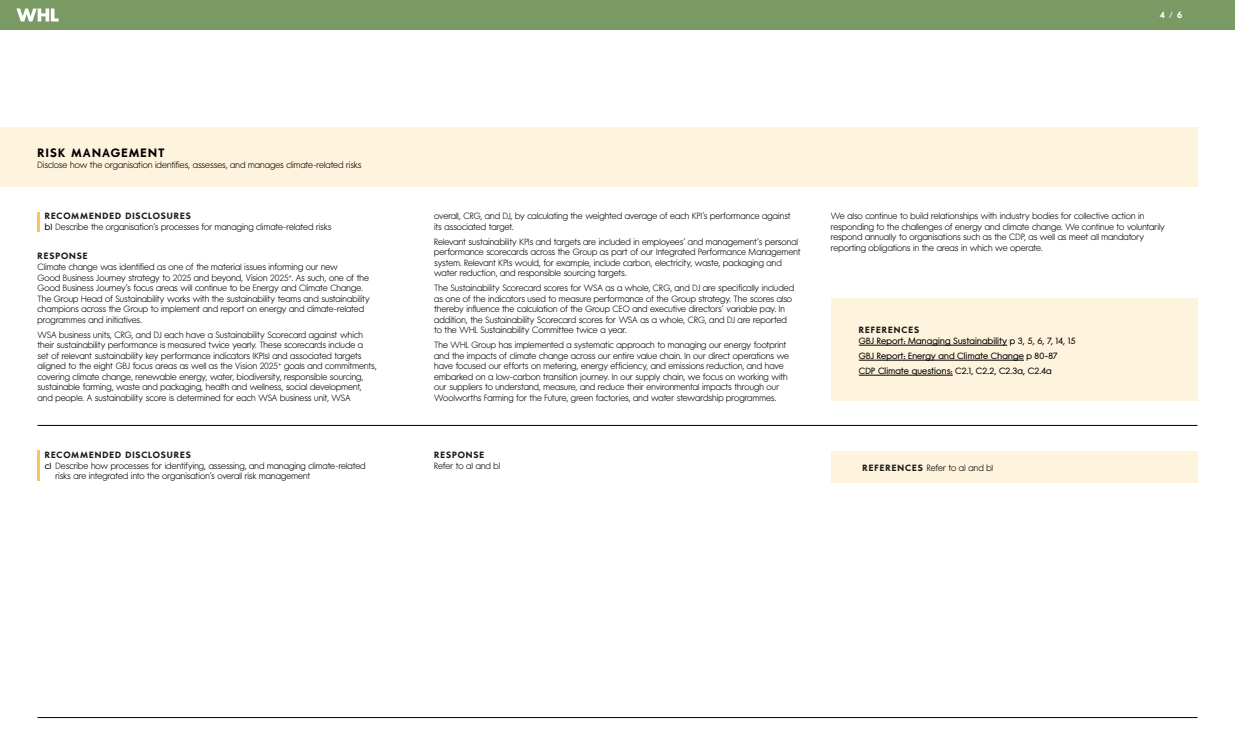
<style>
.page{position:relative;width:1235px;height:755px;background:#fff}
.page>*{position:absolute;margin:0;border:0;box-sizing:border-box;transform-origin:0 0}
.t1{font:600 12px "W Futura";letter-spacing:.09em;color:#000}
.t2{font:300 9px/10.5px "W Futura";letter-spacing:.01em;color:#000}
.t3{font:500 9px/15px "W Futura";letter-spacing:.02em;color:#000}
.t4{font:600 9px "W Futura";letter-spacing:.1em;color:#1a1a1a}
.t5{font:300 9px "W Futura";letter-spacing:-.02em;color:#000}
.t6{font:600 9px "W Futura";color:#fff}
.s1{font-weight:600;color:#1a1a1a}
.s2{font-weight:500}
</style>
<div class="page">
<div style="left:0;top:0;width:1235px;height:30px;background:#799a62"></div>
<svg style="left:16px;top:8px;width:43px;height:14px"></svg>
<div style="left:0;top:128px;width:1198px;height:60px;background:#fef3dc"></div>
<hr style="left:37px;top:212px;width:3px;height:19px;background:#fac55c">
<div style="left:831px;top:298px;width:367px;height:102px;background:#fef3dc"></div>
<div style="left:831px;top:451px;width:367px;height:32px;background:#fef3dc"></div>
<hr style="left:859px;top:345px;width:148px;height:1px;background:#000">
<hr style="left:859px;top:360px;width:165px;height:1px;background:#000">
<hr style="left:859px;top:375px;width:94px;height:1px;background:#000">
<hr style="left:37px;top:450px;width:3px;height:32px;background:#fac55c">
<hr style="left:38px;top:425px;width:1160px;height:1px;background:#000">
<hr style="left:38px;top:717px;width:1160px;height:1px;background:#000">
<h1 class="t1" style="left:38px;top:146px;width:129px">RISK MANAGEMENT</h1>
<p class="t2" style="left:38px;top:160px;width:326px">Disclose how the organisation identifies, assesses, and manages climate-related risks</p>
<p class="t2" style="left:45px;top:210px;width:288px;line-height:11.2px"><span class="s1">RECOMMENDED DISCLOSURES<br></span><span class="s2">b)</span> Describe the organisation’s processes for managing climate-related risks</p>
<p class="t4" style="left:37px;top:250px;width:52px">RESPONSE</p>
<p class="t2" style="left:37px;top:262px;width:334px">Climate change was identified as one of the material issues informing our new<br>Good Business Journey strategy to 2025 and beyond, Vision 2025<sup>+</sup>. As such, one of the Good Business Journey’s focus areas will continue to be Energy and Climate Change.<br>The Group Head of Sustainability works with the sustainability teams and sustainability champions across the Group to implement and report on energy and climate-related programmes and initiatives.</p>
<p class="t2" style="left:37px;top:329px;width:341px">WSA business units, CRG, and DJ each have a Sustainability Scorecard against which their sustainability performance is measured twice yearly. These scorecards include a set of relevant sustainability key performance indicators (KPIs) and associated targets aligned to the eight GBJ focus areas as well as the Vision 2025<sup>+</sup> goals and commitments, covering climate change, renewable energy, water, biodiversity, responsible sourcing, sustainable farming, waste and packaging, health and wellness, social development, and people. A sustainability score is determined for each WSA business unit, WSA</p>
<p class="t4" style="left:45px;top:449px;width:148px">RECOMMENDED DISCLOSURES</p>
<p class="t2" style="left:45px;top:461px;width:322px"><span class="s2">c)</span> Describe how processes for identifying, assessing, and managing climate-related</p>
<p class="t2" style="left:55px;top:471px;width:256px">risks are integrated into the organisation’s overall risk management</p>
<p class="t6" style="left:1160px;top:10px;width:24px">4 / 6</p>
<p class="t2" style="left:434px;top:211px;width:358px">overall, CRG, and DJ, by calculating the weighted average of each KPI’s performance against its associated target.</p>
<p class="t2" style="left:434px;top:236px;width:368px">Relevant sustainability KPIs and targets are included in employees’ and management’s personal performance scorecards across the Group as part of our Integrated Performance Management system. Relevant KPIs would, for example, include carbon, electricity, waste, packaging and water reduction, and responsible sourcing targets.</p>
<p class="t2" style="left:434px;top:283px;width:361px">The Sustainability Scorecard scores for WSA as a whole, CRG, and DJ are specifically included as one of the indicators used to measure performance of the Group strategy. The scores also thereby influence the calculation of the Group CEO and executive directors’ variable pay. In addition, the Sustainability Scorecard scores for WSA as a whole, CRG, and DJ are reported to the WHL Sustainability Committee twice a year.</p>
<p class="t2" style="left:434px;top:340px;width:356px">The WHL Group has implemented a systematic approach to managing our energy footprint and the impacts of climate change across our entire value chain. In our direct operations we have focused our efforts on metering, energy efficiency, and emissions reduction, and have embarked on a low-carbon transition journey. In our supply chain, we focus on working with our suppliers to understand, measure, and reduce their environmental impacts through our Woolworths Farming for the Future, green factories, and water stewardship programmes.</p>
<p class="t2" style="left:831px;top:211px;width:336px">We also continue to build relationships with industry bodies for collective action in responding to the challenges of energy and climate change. We continue to voluntarily respond annually to organisations such as the CDP, as well as meet all mandatory reporting obligations in the areas in which we operate.</p>
<p class="t4" style="left:859px;top:324px;width:62px">REFERENCES</p>
<p class="t3" style="left:859px;top:333px;width:218px">GBJ Report: Managing Sustainability p 3, 5, 6, 7, 14, 15<br>GBJ Report: Energy and Climate Change p 80-87<br>CDP Climate questions: C2.1, C2.2, C2.3a, C2.4a</p>
<p class="t4" style="left:434px;top:449px;width:52px">RESPONSE</p>
<p class="t5" style="left:434px;top:461px;width:68px">Refer to a) and b)</p>
<p class="t5" style="left:862px;top:462px;width:132px"><span class="s1">REFERENCES</span> Refer to a) and b)</p>
</div>
